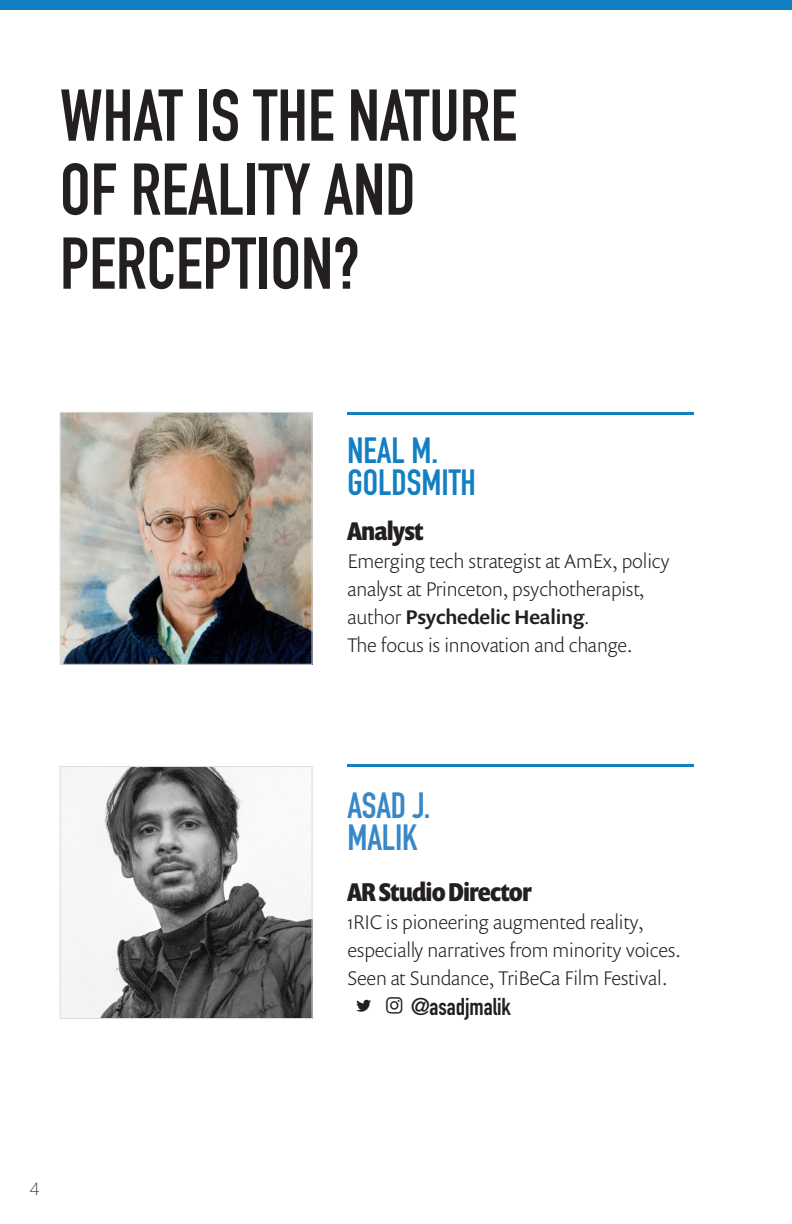
<style>
.page{position:relative;width:792px;height:1224px;background:#fff}
.page>*{position:absolute;margin:0;border:0;box-sizing:border-box;transform-origin:0 0}
.Subheader{font:700 72px/74px "DIN Condensed";color:#231f20}
.t1{font:700 36px "DIN Condensed";color:#127fc3}
.HELV_NEU{font:700 36px "DIN Condensed";color:#3887c8}
.speaker_bios{font:700 36px "DIN Condensed";letter-spacing:-.005em;color:#3887c8}
.speaker_bios-2{font:700 26px "Prenton RP Cond";letter-spacing:-.01em;color:#231f20}
.t2{font:700 24px "DIN Condensed";color:#231f20}
.speaker_bios-3{font:300 20px/28px "Prenton RP Pro";letter-spacing:-.01em;color:#231f20}
.t3{font:100 18px "Helvetica Neue";color:#231f20}
.s1{font-weight:500}
.s2{font-family:"Social Media Circled";font-weight:400;font-size:30px}
</style>
<div class="page">
<hr style="left:347px;top:412px;width:347px;height:3px;background:#127fc3">
<img style="left:62px;top:414px;width:249px;height:249px">
<div style="left:60px;top:412px;width:253px;height:253px;border:1px solid #dcdddf"></div>
<img style="left:62px;top:768px;width:249px;height:249px">
<div style="left:60px;top:766px;width:253px;height:253px;border:1px solid #dcdddf"></div>
<hr style="left:347px;top:764px;width:347px;height:3px;background:#127fc3">
<div style="left:0;top:0;width:792px;height:10px;background:#127fc3"></div>
<p class="Subheader" style="left:60px;top:78px;width:459px">WHAT IS THE NATURE<br>OF REALITY AND<br>PERCEPTION?</p>
<p class="t1" style="left:347px;top:426px;width:92px">NEAL M.</p>
<p class="t1" style="left:347px;top:458px;width:130px">GOLDSMITH</p>
<p class="speaker_bios-2" style="left:347px;top:514px;width:77px">Analyst</p>
<p class="speaker_bios-3" style="left:347px;top:546px;width:324px">Emerging tech strategist at AmEx, policy analyst at Princeton, psychotherapist, author <span class="s1">Psychedelic Healing</span>.<br>The focus is innovation and change.</p>
<p class="HELV_NEU" style="left:347px;top:782px;width:85px">ASAD J.</p>
<p class="speaker_bios" style="left:347px;top:814px;width:72px">MALIK</p>
<p class="speaker_bios-2" style="left:347px;top:875px;width:186px">AR Studio Director</p>
<p class="speaker_bios-3" style="left:347px;top:907px;width:335px">1RIC is pioneering augmented reality, especially narratives from minority voices.<br>Seen at Sundance, TriBeCa Film Festival.</p>
<p class="t2" style="left:347px;top:990px;width:165px"><span class="s2">ÍÚ</span>@asadjmalik</p>
<p class="t3" style="left:30px;top:1175px;width:12px">4</p>
</div>
